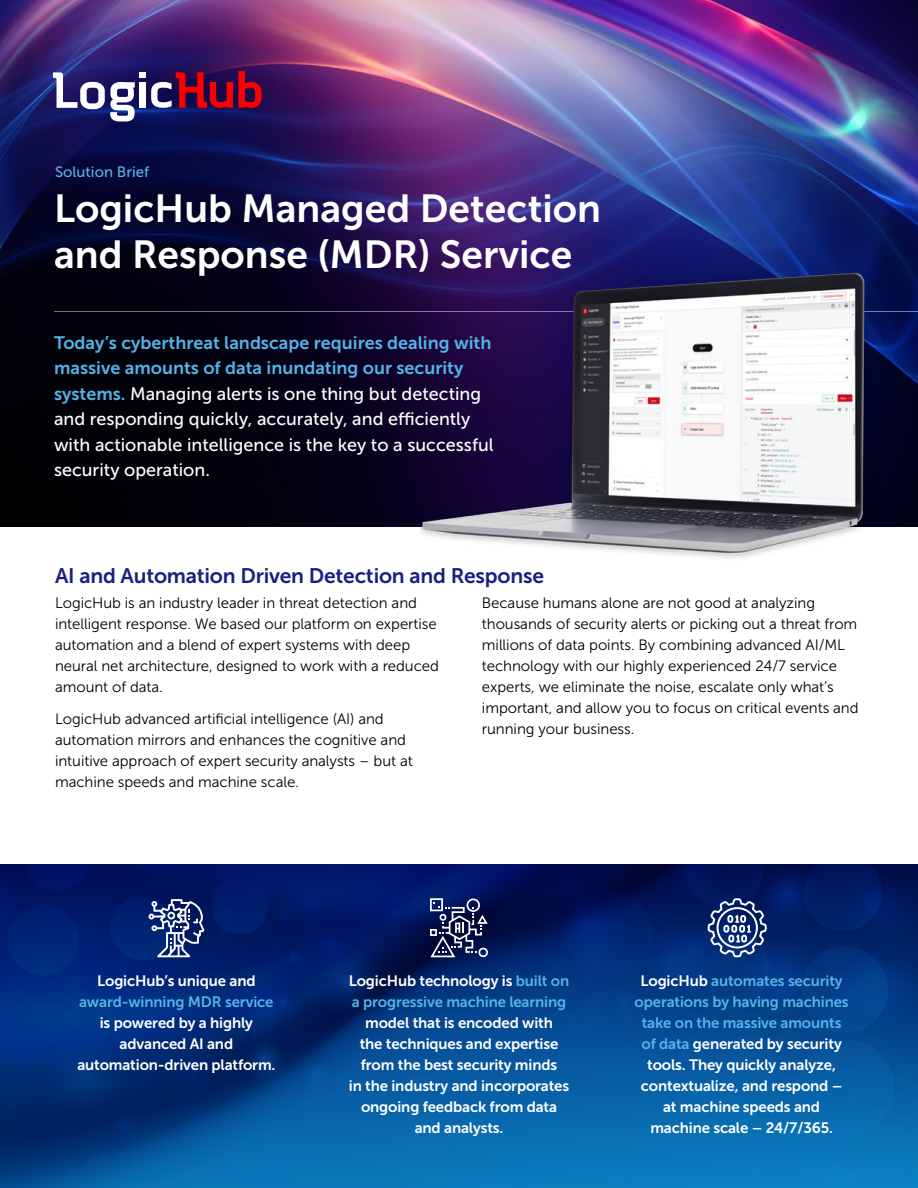
<style>
.page{position:relative;width:918px;height:1188px;background:#fff}
.page>*{position:absolute;margin:0;border:0;box-sizing:border-box;transform-origin:0 0}
.t1{font:39px/46.8px "Museo Sans 700";color:#fff}
.t2{font:21px "Museo Sans 700";letter-spacing:-.01em;color:#1c1f82}
.t3{font:18px/25.5px "Museo Sans 500";color:#fff}
.t4{font:18px/25.5px "Museo Sans 700";color:#54b3e6}
.t5{font:15px/21px "Museo Sans 300";letter-spacing:-.005em;color:#000}
.t6{font:15px/21px "Museo Sans 700";letter-spacing:-.01em;color:#fff;text-align:center}
.t7{font:15px/21px "Museo Sans 700";letter-spacing:-.01em;color:#54b3e6}
.t8{font:15px "Museo Sans 500";color:#54b3e6}
.s1{font-family:"Museo Sans 700";color:#54b3e6}
.s2{color:#fff}
.s3{color:#54b3e6}
</style>
<div class="page">
<img style="left:0;top:0;width:918px;height:526px">
<div style="left:139px;top:82px;width:7px;height:26px;background:#fff"></div>
<div style="left:139px;top:72px;width:7px;height:6px;background:#fff"></div>
<svg style="left:53px;top:72px;width:82px;height:49px"></svg>
<svg style="left:151px;top:71px;width:111px;height:37px;background:#771840"></svg>
<svg style="left:0;top:864px;width:918px;height:324px;background:#033e86"></svg>
<svg style="left:148px;top:899px;width:56px;height:58px"></svg>
<svg style="left:430px;top:898px;width:58px;height:59px;background:#404a74"></svg>
<svg style="left:708px;top:898px;width:59px;height:59px"></svg>
<hr style="left:54px;top:311px;width:864px;height:1px;background:#fff">
<img style="left:396px;top:256px;width:493px;height:302px">
<p class="t8" style="left:55px;top:164px;width:96px">Solution Brief</p>
<h1 class="t1" style="left:54px;top:185px;width:549px">LogicHub Managed Detection and Response (MDR) Service</h1>
<p class="t4" style="left:54px;top:330px;width:439px">Today’s cyberthreat landscape requires dealing with massive amounts of data inundating our security</p>
<p class="t3" style="left:54px;top:381px;width:441px"><span class="s1">systems.</span> Managing alerts is one thing but detecting and responding quickly, accurately, and efficiently with actionable intelligence is the key to a successful security operation.</p>
<h2 class="t2" style="left:55px;top:564px;width:490px">AI and Automation Driven Detection and Response</h2>
<p class="t5" style="left:55px;top:593px;width:385px">LogicHub is an industry leader in threat detection and intelligent response. We based our platform on expertise automation and a blend of expert systems with deep neural net architecture, designed to work with a reduced amount of data.</p>
<p class="t5" style="left:55px;top:708px;width:359px">LogicHub advanced artificial intelligence (AI) and automation mirrors and enhances the cognitive and intuitive approach of expert security analysts – but at machine speeds and machine scale.</p>
<p class="t5" style="left:482px;top:593px;width:378px">Because humans alone are not good at analyzing thousands of security alerts or picking out a threat from millions of data points. By combining advanced AI/ML technology with our highly experienced 24/7 service experts, we eliminate the noise, escalate only what’s important, and allow you to focus on critical events and running your business.</p>
<p class="t6" style="left:97px;top:971px;width:160px">LogicHub’s unique and</p>
<p class="t7" style="left:79px;top:992px;width:196px">award-winning MDR service</p>
<p class="t6" style="left:77px;top:1013px;width:200px">is powered by a highly advanced AI and automation-driven platform.</p>
<p class="t7" style="left:349px;top:971px;width:222px"><span class="s2">LogicHub technology is</span> built on a progressive machine learning</p>
<p class="t6" style="left:349px;top:1013px;width:222px">model that is encoded with<br>the techniques and expertise from the best security minds<br>in the industry and incorporates ongoing feedback from data and analysts.</p>
<p class="t6" style="left:635px;top:970px;width:216px">LogicHub <span class="s3">automates security operations by having machines take on the massive amounts of data</span> generated by security tools. They quickly analyze, contextualize, and respond – at machine speeds and machine scale – 24/7/365.</p>
</div>
